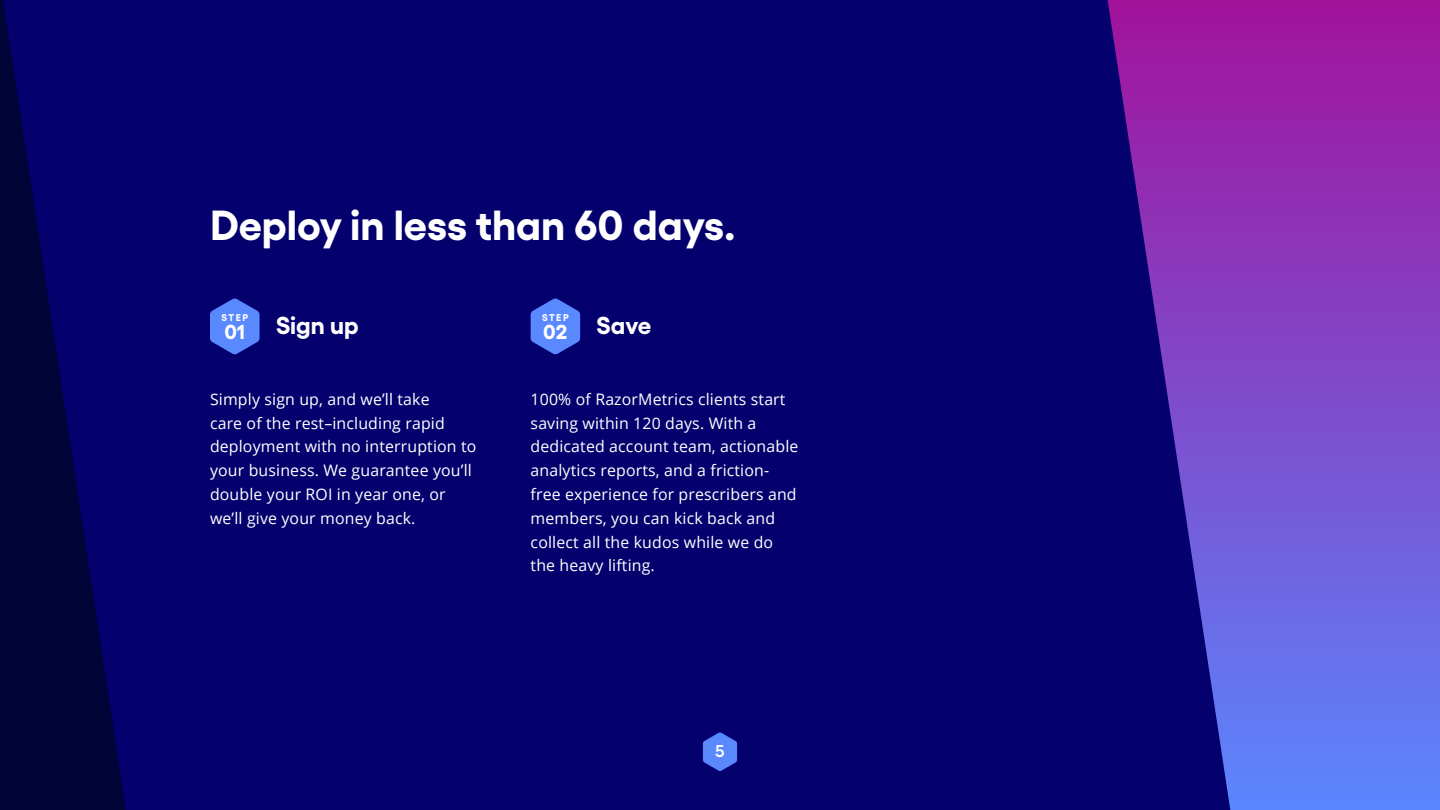
<style>
.page{position:relative;width:1440px;height:810px;background:#04006e}
.page>*{position:absolute;margin:0;border:0;box-sizing:border-box;transform-origin:0 0}
.t1{font:700 42px "Yellix TRIAL";color:#fff}
.t2{font:700 24.45px "Yellix TRIAL";color:#fff}
.t3{font:700 20.25px "Yellix TRIAL";color:#fff}
.t4{font:600 17.1px "Yellix TRIAL";color:#fff}
.t5{font:15.83px/23.8px "Open Sans";letter-spacing:.01em;color:#fff}
.t6{font:700 9.75px "Yellix TRIAL";letter-spacing:.16em;color:#fff}
</style>
<div class="page">
<svg style="left:703px;top:732px;width:34px;height:39px"></svg>
<svg style="left:1108px;top:0;width:332px;height:810px"></svg>
<svg style="left:0;top:0;width:126px;height:810px;fill:#000436"></svg>
<svg style="left:210px;top:298px;width:50px;height:57px"></svg>
<svg style="left:531px;top:298px;width:49px;height:57px"></svg>
<h1 class="t1" style="left:210px;top:197px;width:527px">Deploy in less than 60 days.</h1>
<p class="t6" style="left:221px;top:310px;width:28px">STEP</p>
<p class="t3" style="left:225px;top:318px;width:22px">01</p>
<h2 class="t2" style="left:276px;top:308px;width:84px">Sign up</h2>
<p class="t6" style="left:542px;top:310px;width:28px">STEP</p>
<p class="t3" style="left:543px;top:318px;width:26px">02</p>
<h2 class="t2" style="left:597px;top:308px;width:56px">Save</h2>
<p class="t5" style="left:210px;top:387px;width:268px">Simply sign up, and we’ll take<br>care of the rest–including rapid deployment with no interruption to your business. We guarantee you’ll double your ROI in year one, or we’ll give your money back.</p>
<p class="t5" style="left:531px;top:387px;width:269px">100% of RazorMetrics clients start saving within 120 days. With a dedicated account team, actionable analytics reports, and a friction&shy;free experience for prescribers and members, you can kick back and collect all the kudos while we do the heavy lifting.</p>
<p class="t4" style="left:715px;top:740px;width:11px">5</p>
</div>
